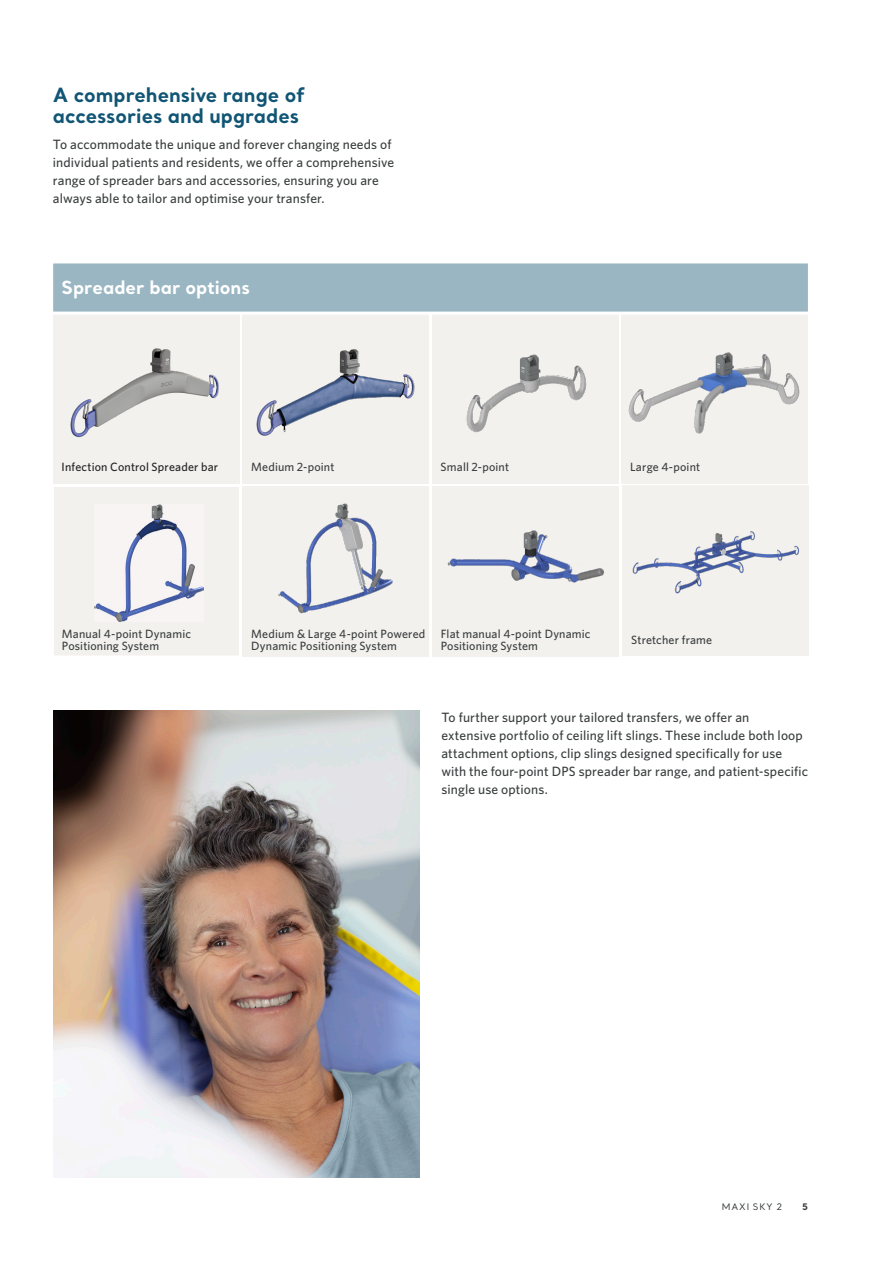
<style>
.page{position:relative;width:893px;height:1263px;background:#fff}
.page>*{position:absolute;margin:0;border:0;box-sizing:border-box;transform-origin:0 0}
.Indent_body_copy_Whi{font:700 19.5px/21px "Santral";color:#115575}
.Indent_body_copy_Whi-2{font:700 18px "Santral";color:#fff}
.Body_copy_Whitney_Me{font:500 13.5px/18px "Whitney HTF";letter-spacing:.01em;color:#393d3d}
.Indent_body_copy_Whi-3{font:500 13.5px/18px "Whitney HTF";letter-spacing:.01em;color:#393d3d}
.Indent_body_copy_Whi-4{font:500 12px/12px "Whitney HTF";letter-spacing:.015em;color:#393d3d}
.Indent_body_copy_Whi-5{font:500 12px "Whitney HTF";letter-spacing:.015em;color:#231f20}
.t1{font:9px "Santral";letter-spacing:.09em;color:#393d3d}
.t2{font:700 9px "Santral";color:#393d3d}
</style>
<div class="page">
<div style="left:622px;top:486px;width:187px;height:170px;background:#f2f1ee"></div>
<img style="left:632px;top:531px;width:167px;height:63px">
<div style="left:242px;top:486px;width:187px;height:170px;background:#f2f1ee"></div>
<img style="left:278px;top:503px;width:115px;height:111px">
<div style="left:432px;top:486px;width:187px;height:170px;background:#f2f1ee"></div>
<img style="left:447px;top:530px;width:157px;height:53px">
<div style="left:53px;top:486px;width:187px;height:170px;background:#f2f1ee"></div>
<img style="left:94px;top:505px;width:110px;height:116px">
<div style="left:52px;top:485px;width:188px;height:172px;border:2px solid #fff"></div>
<div style="left:53px;top:313px;width:187px;height:170px;background:#f2f1ee"></div>
<img style="left:70px;top:348px;width:149px;height:90px">
<div style="left:432px;top:313px;width:187px;height:170px;background:#f2f1ee"></div>
<img style="left:466px;top:354px;width:121px;height:79px">
<div style="left:243px;top:313px;width:186px;height:170px;background:#f2f1ee"></div>
<img style="left:256px;top:349px;width:159px;height:87px">
<div style="left:622px;top:313px;width:186px;height:170px;background:#f2f1ee"></div>
<img style="left:628px;top:352px;width:172px;height:82px">
<div style="left:50px;top:260px;width:761px;height:55px;background:#9ab6c2;border:3px solid #fff"></div>
<img style="left:53px;top:711px;width:367px;height:467px">
<p class="Indent_body_copy_Whi" style="left:53px;top:83px;width:254px">A comprehensive range of accessories and upgrades</p>
<p class="Indent_body_copy_Whi-3" style="left:53px;top:135px;width:343px">To accommodate the unique and forever changing needs of individual patients and residents, we offer a comprehensive range of spreader bars and accessories, ensuring you are always able to tailor and optimise your transfer.</p>
<p class="Indent_body_copy_Whi-2" style="left:62px;top:275px;width:190px">Spreader bar options</p>
<p class="Indent_body_copy_Whi-5" style="left:62px;top:460px;width:158px">Infection Control Spreader bar</p>
<p class="Indent_body_copy_Whi-4" style="left:251px;top:461px;width:85px">Medium 2-point</p>
<p class="Indent_body_copy_Whi-4" style="left:441px;top:461px;width:70px">Small 2-point</p>
<p class="Indent_body_copy_Whi-4" style="left:630px;top:461px;width:72px">Large 4-point</p>
<p class="Indent_body_copy_Whi-4" style="left:62px;top:628px;width:131px">Manual 4-point Dynamic</p>
<p class="Indent_body_copy_Whi-4" style="left:441px;top:628px;width:151px">Flat manual 4-point Dynamic</p>
<p class="Indent_body_copy_Whi-4" style="left:62px;top:640px;width:99px">Positioning System</p>
<p class="Indent_body_copy_Whi-4" style="left:251px;top:628px;width:176px">Medium &amp; Large 4-point Powered<br>Dynamic Positioning System</p>
<p class="Indent_body_copy_Whi-4" style="left:441px;top:640px;width:99px">Positioning System</p>
<p class="Indent_body_copy_Whi-4" style="left:631px;top:633px;width:82px">Stretcher frame</p>
<p class="Body_copy_Whitney_Me" style="left:441px;top:708px;width:368px">To further support your tailored transfers, we offer an<br>extensive portfolio of ceiling lift slings. These include both loop attachment options, clip slings designed specifically for use with the four-point DPS spreader bar range, and patient-specific single use options.</p>
<p class="t1" style="left:722px;top:1201px;width:62px">MAXI SKY 2</p>
<p class="t2" style="left:802px;top:1200px;width:7px">5</p>
</div>
